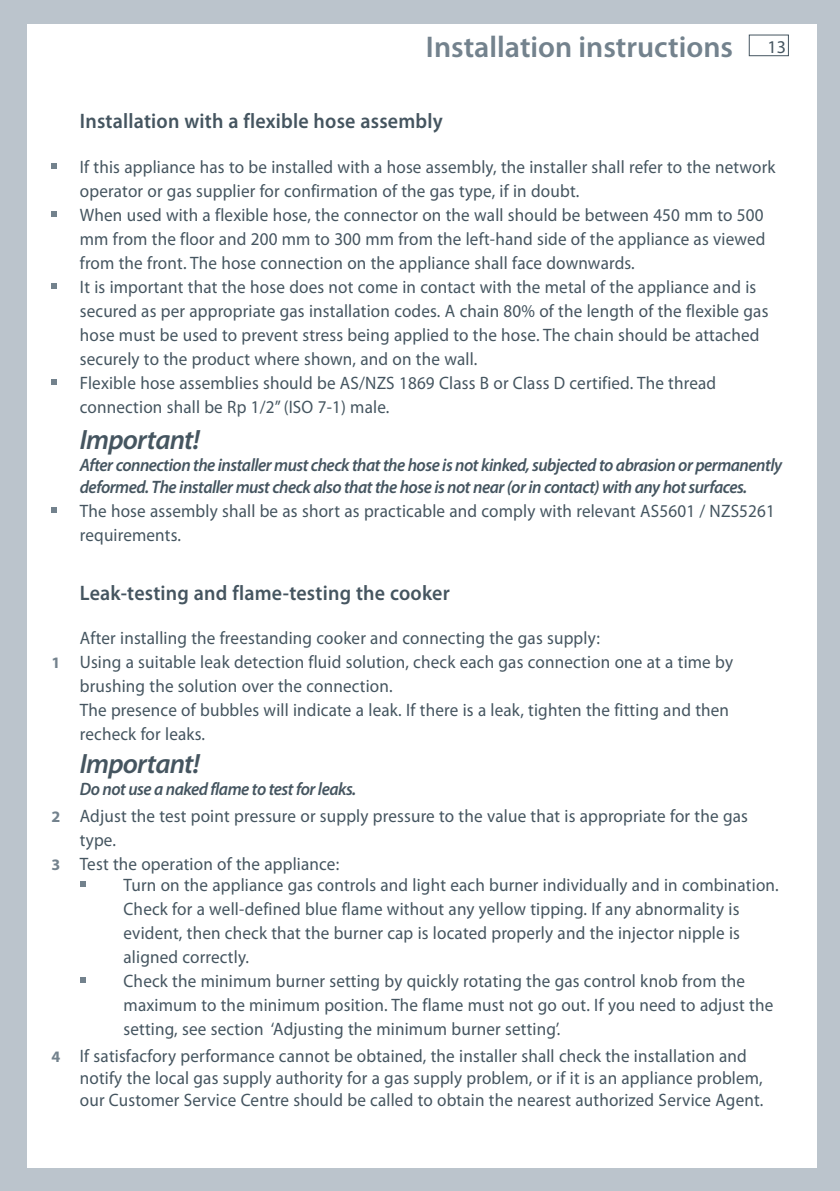
<style>
.page{position:relative;width:840px;height:1191px;background:#fff}
.page>*{position:absolute;margin:0;border:0;box-sizing:border-box;transform-origin:0 0}
.t1{font:600 30px "Myriad Pro";color:#73828d}
.t2{font:italic 600 28px "Myriad Pro";letter-spacing:-.03em;color:#455560}
.t3{font:600 21px "Myriad Pro";letter-spacing:.01em;color:#455560;scale:.95 1}
.t4{font:18px/24px "Myriad Pro";letter-spacing:.01em;color:#455560;scale:.95 1}
.t5{font:italic 600 18px/22px "Myriad Pro";letter-spacing:-.03em;color:#455560;scale:.95 1}
.s1{font-weight:400;font-size:18px;color:#455560}
.s2{font-weight:700;font-size:16px;color:#73828d}
.s3{font-weight:600;font-style:italic}
</style>
<div class="page">
<div style="left:748px;top:35px;width:40px;height:21px;border:1px solid #455560"></div>
<div style="left:816px;top:0;width:23px;height:1191px;background:#bbc4cc"></div>
<div style="left:0;top:0;width:839px;height:23px;background:#bbc4cc"></div>
<div style="left:0;top:1168px;width:839px;height:23px;background:#bbc4cc"></div>
<div style="left:0;top:0;width:27px;height:1191px;background:#bbc4cc"></div>
<svg style="left:51px;top:163px;width:6px;height:6px"></svg>
<svg style="left:51px;top:211px;width:6px;height:6px"></svg>
<svg style="left:51px;top:283px;width:6px;height:6px"></svg>
<svg style="left:51px;top:379px;width:6px;height:6px"></svg>
<svg style="left:51px;top:507px;width:6px;height:6px"></svg>
<svg style="left:80px;top:881px;width:5px;height:6px"></svg>
<svg style="left:80px;top:977px;width:5px;height:6px"></svg>
<h1 class="t1" style="left:425px;top:35px;width:361px">Installation instructions <span class="s1">13</span></h1>
<p class="t3" style="left:80px;top:113px;width:383px">Installation with a flexible hose assembly</p>
<p class="t4" style="left:80px;top:157px;width:733px">If this appliance has to be installed with a hose assembly, the installer shall refer to the network operator or gas supplier for confirmation of the gas type, if in doubt.<br>When used with a flexible hose, the connector on the wall should be between 450 mm to 500 mm from the floor and 200 mm to 300 mm from the left-hand side of the appliance as viewed from the front. The hose connection on the appliance shall face downwards.<br>It is important that the hose does not come in contact with the metal of the appliance and is secured as per appropriate gas installation codes. A chain 80% of the length of the flexible gas hose must be used to prevent stress being applied to the hose. The chain should be attached securely to the product where shown, and on the wall.<br>Flexible hose assemblies should be AS/NZS 1869 Class B or Class D certified. The thread connection shall be Rp 1/2” (ISO 7-1) male.</p>
<h2 class="t2" style="left:80px;top:429px;width:121px">Important!</h2>
<p class="t5" style="left:80px;top:456px;width:740px">After connection the installer must check that the hose is not kinked, subjected to abrasion or permanently deformed. The installer must check also that the hose is not near (or in contact) with any hot surfaces.</p>
<p class="t4" style="left:80px;top:501px;width:732px">The hose assembly shall be as short as practicable and comply with relevant AS5601 / NZS5261 requirements.</p>
<p class="t3" style="left:80px;top:585px;width:391px">Leak-testing and flame-testing the cooker</p>
<p class="t4" style="left:80px;top:628px;width:548px">After installing the freestanding cooker and connecting the gas supply:</p>
<p class="t4" style="left:51px;top:652px;width:718px"><span class="s2">1</span> Using a suitable leak detection fluid solution, check each gas connection one at a time by</p>
<p class="t4" style="left:80px;top:676px;width:330px">brushing the solution over the connection.</p>
<p class="t4" style="left:80px;top:700px;width:684px">The presence of bubbles will indicate a leak. If there is a leak, tighten the fitting and then</p>
<p class="t4" style="left:80px;top:724px;width:133px">recheck for leaks.</p>
<h2 class="t2" style="left:80px;top:753px;width:121px">Important!</h2>
<p class="t4" style="left:51px;top:777px;width:734px;line-height:27px;text-indent:28px"><span class="s3">Do not use a naked flame to test for leaks.<br></span><span class="s2">2</span> Adjust the test point pressure or supply pressure to the value that is appropriate for the gas</p>
<p class="t4" style="left:51px;top:830px;width:304px;text-indent:28px">type.<br><span class="s2">3</span> Test the operation of the appliance:</p>
<p class="t4" style="left:123px;top:875px;width:690px">Turn on the appliance gas controls and light each burner individually and in combination.<br>Check for a well-defined blue flame without any yellow tipping. If any abnormality is evident, then check that the burner cap is located properly and the injector nipple is aligned correctly.<br>Check the minimum burner setting by quickly rotating the gas control knob from the maximum to the minimum position. The flame must not go out. If you need to adjust the setting, see section ‘Adjusting the minimum burner setting’.</p>
<p class="t4" style="left:80px;top:1047px;width:720px;line-height:22px;text-indent:-28px"><span class="s2">4</span> If satisfacfory performance cannot be obtained, the installer shall check the installation and notify the local gas supply authority for a gas supply problem, or if it is an appliance problem, our Customer Service Centre should be called to obtain the nearest authorized Service Agent.</p>
</div>
